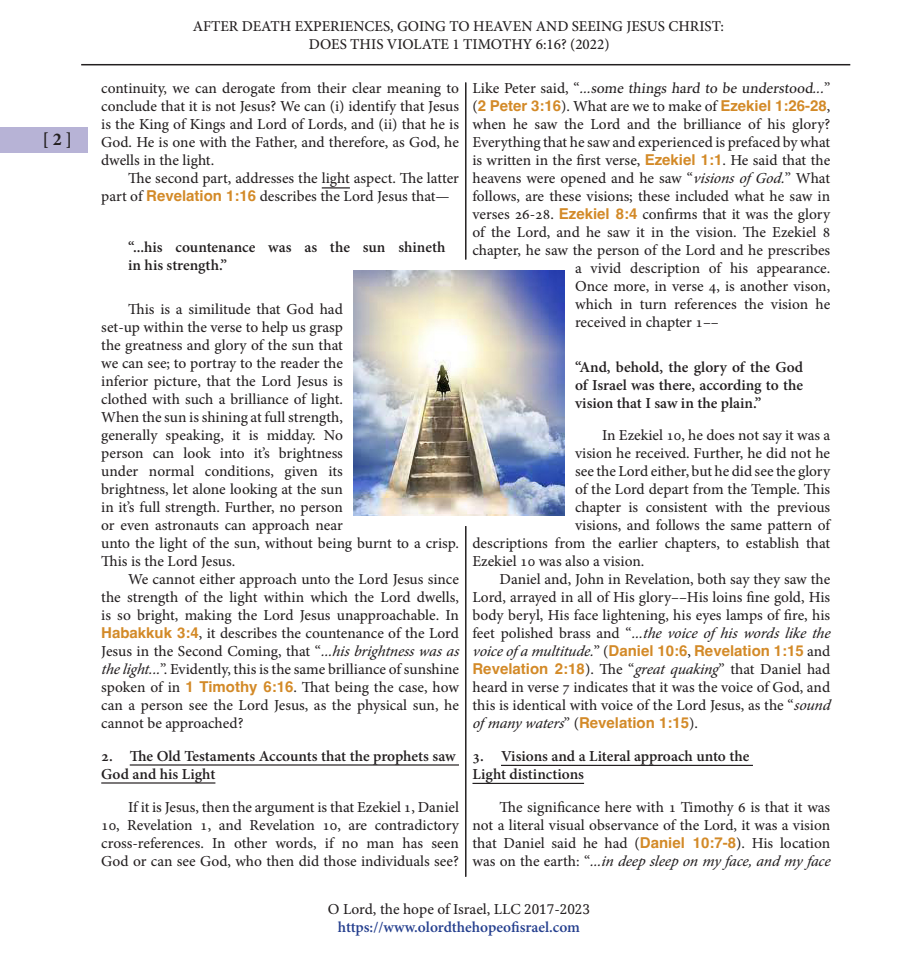
<style>
.page{position:relative;width:918px;height:975px;background:#fff}
.page>*{position:absolute;margin:0;border:0;box-sizing:border-box;transform-origin:0 0}
.t1{font:700 18px "Minion Pro";color:#231f20}
.Body_1{font:15px/18px "Adobe Hebrew";color:#231f20}
.Quote_1{font:700 15px/18px "Adobe Hebrew";color:#231f20}
.t2{font:500 15px/18px "Minion Pro";color:#231f20;text-align:center}
.t3{font:700 15px/18px "Adobe Hebrew";color:#253f8e;text-align:center}
.Single_Quote{font:700 15px/18px "Adobe Hebrew";color:#231f20}
.Body_1-2{font:700 15px "Helvetica";color:#d38a28}
.s1{font-family:"Helvetica";font-weight:700;color:#d38a28}
.s2{font-style:italic}
.s3{font-family:"Adobe Hebrew";font-weight:400;color:#231f20}
.s4{font-weight:400;color:#231f20}
.s5{font-family:"Droid Serif";font-weight:400;font-size:13.5px;color:#231f20}
</style>
<div class="page">
<div style="left:0;top:128px;width:88px;height:25px;background:#b7b3d6"></div>
<hr style="left:81px;top:64px;width:769px;height:1px;background:#231f20">
<hr style="left:322px;top:187px;width:28px;height:2px;background:#231f20">
<hr style="left:130px;top:764px;width:329px;height:2px;background:#231f20">
<hr style="left:101px;top:782px;width:114px;height:2px;background:#231f20">
<hr style="left:501px;top:765px;width:252px;height:1px;background:#231f20">
<hr style="left:472px;top:783px;width:112px;height:1px;background:#231f20">
<hr style="left:465px;top:82px;width:1px;height:178px;background:#231f20">
<hr style="left:465px;top:526px;width:1px;height:351px;background:#231f20">
<img style="left:353px;top:270px;width:212px;height:246px">
<p class="t1" style="left:43px;top:127px;width:31px">[ 2 ]</p>
<p class="t2" style="left:193px;top:17px;width:533px">AFTER DEATH EXPERIENCES, GOING TO HEAVEN AND SEEING JESUS CHRIST:<br>DOES THIS VIOLATE 1 TIMOTHY 6:16? (2022)</p>
<p class="Body_1" style="left:101px;top:80px;width:359px;text-align:justify">continuity, we can derogate from their clear meaning to conclude that it is not Jesus? We can (i) identify that Jesus is the King of Kings and Lord of Lords, and (ii) that he is God. He is one with the Father, and therefore, as God, he dwells in the light.</p>
<p class="Body_1" style="left:101px;top:170px;width:359px;text-indent:27px">The second part, addresses the light aspect. The latter part of <span class="s1">Revelation 1:16</span> describes the Lord Jesus that—</p>
<p class="Single_Quote" style="left:128px;top:238px;width:319px">“...his countenance was as the sun shineth in his strength.”</p>
<p class="Body_1" style="left:101px;top:300px;width:359px;text-indent:27px">This is a similitude that God had<br>set-up within the verse to help us grasp<br>the greatness and glory of the sun that<br>we can see; to portray to the reader the<br>inferior picture, that the Lord Jesus is<br>clothed with such a brilliance of light.<br>When the sun is shining at full strength,<br>generally speaking, it is midday. No<br>person can look into it’s brightness<br>under normal conditions, given its<br>brightness, let alone looking at the sun<br>in it’s full strength. Further, no person<br>or even astronauts can approach near<br>unto the light of the sun, without being burnt to a crisp.<br>This is the Lord Jesus.</p>
<p class="Body_1" style="left:101px;top:570px;width:362px;text-indent:27px">We cannot either approach unto the Lord Jesus since the strength of the light within which the Lord dwells, is so bright, making the Lord Jesus unapproachable. In <span class="s1">Habakkuk 3:4</span>, it describes the countenance of the Lord Jesus in the Second Coming, that “<span class="s2">...his brightness was as the light...</span>”. Evidently, this is the same brilliance of sunshine spoken of in <span class="s1">1 Timothy 6:16</span>. That being the case, how can a person see the Lord Jesus, as the physical sun, he cannot be approached?</p>
<p class="Quote_1" style="left:101px;top:747px;width:356px">2. The Old Testaments Accounts that the prophets saw<br>God and his Light</p>
<p class="Body_1" style="left:101px;top:798px;width:359px;text-align:justify;text-indent:27px">If it is Jesus, then the argument is that Ezekiel 1, Daniel 10, Revelation 1, and Revelation 10, are contradictory cross-references. In other words, if no man has seen God or can see God, who then did those individuals see?</p>
<p class="Body_1" style="left:472px;top:80px;width:359px">L ike Peter s aid, “<span class="s2">...</span>some things hard to be understood<span class="s2">...</span>”</p>
<p class="Body_1-2" style="left:472px;top:97px;width:359px"><span class="s3">(</span>2 Peter 3:16<span class="s3">). What are we to make of</span> Ezekiel 1:26-28<span class="s3">,</span></p>
<p class="Body_1" style="left:472px;top:116px;width:359px">when he saw the Lord and the brilliance of his glory?</p>
<p class="Body_1" style="left:472px;top:134px;width:359px">Everything that he saw and experienced is prefaced by what</p>
<p class="Body_1" style="left:472px;top:152px;width:359px">is written in the first verse, <span class="s1">Ezekiel 1:1</span>. He said that the</p>
<p class="Body_1" style="left:472px;top:170px;width:359px">heavens were opened and he saw “<span class="s2">visions of God.</span>” What</p>
<p class="Body_1" style="left:472px;top:188px;width:359px">follows, are these visions; these included what he saw in</p>
<p class="Body_1" style="left:472px;top:206px;width:359px">verses 26-28. <span class="s1">Ezekiel 8:4</span> confirms that it was the glory</p>
<p class="Body_1" style="left:472px;top:224px;width:359px">of the Lord, and he saw it in the vision. The Ezekiel 8</p>
<p class="Body_1" style="left:472px;top:242px;width:359px">chapter, he saw the person of the Lord and he prescribes</p>
<p class="Body_1" style="left:575px;top:260px;width:257px">a vivid description of his appearance.</p>
<p class="Body_1" style="left:575px;top:278px;width:257px">Once more, in verse 4, is another vison,</p>
<p class="Body_1" style="left:575px;top:296px;width:257px">which in turn references the vision he</p>
<p class="Body_1" style="left:575px;top:314px;width:145px">received in chapter 1––</p>
<p class="Quote_1" style="left:575px;top:359px;width:230px;text-align:justify">“And, behold, the glory of the God of Israel was there, according to the vision that I saw in the plain.”</p>
<p class="Body_1" style="left:602px;top:426px;width:230px">In Ezekiel 10, he does not say it was a</p>
<p class="Body_1" style="left:575px;top:444px;width:257px">vision he received. Further, he did not he</p>
<p class="Body_1" style="left:575px;top:462px;width:257px">see the Lord either, but he did see the glory</p>
<p class="Body_1" style="left:575px;top:480px;width:257px">of the Lord depart from the Temple. This</p>
<p class="Body_1" style="left:575px;top:498px;width:257px">chapter is consistent with the previous</p>
<p class="Body_1" style="left:575px;top:516px;width:257px">visions, and follows the same pattern of</p>
<p class="Body_1" style="left:472px;top:534px;width:359px">descriptions from the earlier chapters, to establish that</p>
<p class="Body_1" style="left:472px;top:552px;width:173px">Ezekiel 10 was also a vision.</p>
<p class="Body_1" style="left:472px;top:570px;width:362px;text-indent:27px">Daniel and, John in Revelation, both say they saw the Lord, arrayed in all of His glory––His loins fine gold, His body beryl, His face lightening, his eyes lamps of fire, his feet polished brass and “<span class="s2">...the voice of his words like the voice of a multitude.</span>” (<span class="s1">Daniel 10:6</span>, <span class="s1">Revelation 1:15</span> and <span class="s1">Revelation 2:18</span>). The “<span class="s2">great quaking</span>” that Daniel had heard in verse 7 indicates that it was the voice of God, and this is identical with voice of the Lord Jesus, as the “<span class="s2">sound of many waters</span>” (<span class="s1">Revelation 1:15</span>).</p>
<p class="Quote_1" style="left:472px;top:747px;width:278px">3. Visions and a Literal approach unto the<br>Light distinctions</p>
<p class="Body_1" style="left:472px;top:798px;width:362px;text-indent:27px">The significance here with 1 Timothy 6 is that it was not a literal visual observance of the Lord, it was a vision that Daniel said he had (<span class="s1">Daniel 10:7-8</span>). His location was on the e arth: “<span class="s2">...in deep sleep on my face, and my face</span></p>
<p class="t3" style="left:328px;top:900px;width:264px"><span class="s4">O Lord, the hope of Israel, LLC</span> <span class="s5">2017</span><span class="s4">-</span><span class="s5">2023 </span>https://www.olordthehopeofisrael.com</p>
</div>
